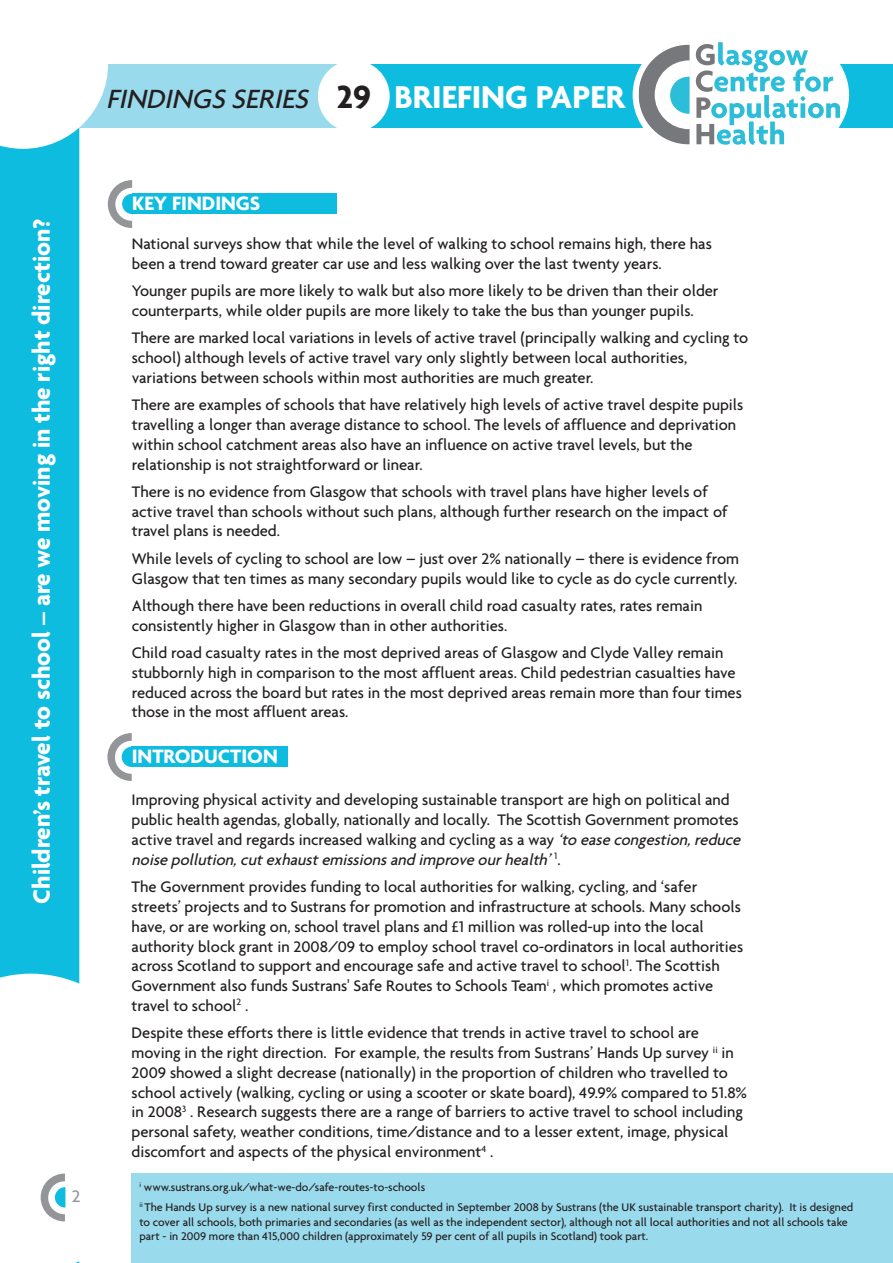
<style>
.page{position:relative;width:893px;height:1263px;background:#fff}
.page>*{position:absolute;margin:0;border:0;box-sizing:border-box;transform-origin:0 0}
.t1{font:italic 500 28.5px "Agenda";color:#231f20}
.t2{font:700 25.5px "Agenda";color:#fff}
.t3{font:700 21px "Agenda";color:#fff}
.t4{font:500 18px "Agenda";color:#939598}
.t5{font:500 16.5px/19.8px "Agenda";color:#231f20}
.t6{font:500 12px/20.4px "Agenda";color:#231f20}
.s1{font-weight:700;font-style:normal;font-size:34.5px}
.s2{font-weight:700;font-style:normal;font-size:34.2px;color:#fff}
.s3{font-style:italic}
</style>
<div class="page">
<svg style="left:0;top:149px;width:79px;height:1114px;fill:#0dbcde"></svg>
<div style="left:0;top:64px;width:893px;height:64px;background:#0dbcde"></div>
<div style="left:78px;top:64px;width:277px;height:64px;background:#9adaed"></div>
<div style="left:633px;top:18px;width:216px;height:154px;background:#fff;border-radius:50%"></div>
<svg style="left:639px;top:42px;width:201px;height:103px"></svg>
<div style="left:318px;top:60px;width:72px;height:72px;background:#fff;border-radius:50%"></div>
<svg style="left:0;top:64px;width:108px;height:85px"></svg>
<svg style="left:108px;top:180px;width:25px;height:48px"></svg>
<div style="left:132px;top:194px;width:205px;height:20px;background:#0dbcde"></div>
<svg style="left:41px;top:1173px;width:24px;height:48px"></svg>
<div style="left:72px;top:1189px;width:15px;height:20px;background:#fff"></div>
<svg style="left:107px;top:733px;width:25px;height:48px"></svg>
<div style="left:132px;top:747px;width:156px;height:20px;background:#0dbcde"></div>
<div style="left:132px;top:1174px;width:761px;height:89px;background:#9adaed"></div>
<h1 class="t1" style="left:106px;top:81px;width:520px">FINDINGSSERIES <span class="s1">29</span> <span class="s2">BRIEFING PAPER</span></h1>
<h2 class="t2" style="left:26px;top:904px;width:687px;rotate:-90deg">Children’s travel to school – are we moving in the right direction?</h2>
<p class="t4" style="left:72px;top:1185px;width:10px">2</p>
<p class="t3" style="left:132px;top:190px;width:130px">KEY FINDINGS</p>
<p class="t5" style="left:132px;top:233px;width:582px">National surveys show that while the level of walking to school remains high, there has been a trend toward greater car use and less walking over the last twenty years.</p>
<p class="t5" style="left:132px;top:280px;width:588px">Younger pupils are more likely to walk but also more likely to be driven than their older counterparts, while older pupils are more likely to take the bus than younger pupils.</p>
<p class="t5" style="left:132px;top:328px;width:618px">There are marked local variations in levels of active travel (principally walking and cycling to school) although levels of active travel vary only slightly between local authorities, variations between schools within most authorities are much greater.</p>
<p class="t5" style="left:132px;top:394px;width:613px">There are examples of schools that have relatively high levels of active travel despite pupils travelling a longer than average distance to school. The levels of affluence and deprivation within school catchment areas also have an influence on active travel levels, but the relationship is not straightforward or linear.</p>
<p class="t5" style="left:132px;top:481px;width:597px">There is no evidence from Glasgow that schools with travel plans have higher levels of active travel than schools without such plans, although further research on the impact of travel plans is needed.</p>
<p class="t5" style="left:132px;top:548px;width:609px">While levels of cycling to school are low – just over 2% nationally – there is evidence from<br>Glasgow that ten times as many secondary pupils would like to cycle as do cycle currently.</p>
<p class="t5" style="left:132px;top:595px;width:572px">Although there have been reductions in overall child road casualty rates, rates remain consistently higher in Glasgow than in other authorities.</p>
<p class="t5" style="left:132px;top:642px;width:611px">Child road casualty rates in the most deprived areas of Glasgow and Clyde Valley remain stubbornly high in comparison to the most affluent areas. Child pedestrian casualties have reduced across the board but rates in the most deprived areas remain more than four times those in the most affluent areas.</p>
<p class="t3" style="left:132px;top:743px;width:147px">INTRODUCTION</p>
<p class="t5" style="left:132px;top:790px;width:613px">Improving physical activity and developing sustainable transport are high on political and public health agendas, globally, nationally and locally. The Scottish Government promotes active travel and regards increased walking and cycling as a way <span class="s3">‘toeasecongestion, reduce noise pollution, cut exhaust emissions and improve our health’</span> <sup>1</sup> .</p>
<p class="t5" style="left:132px;top:876px;width:613px">The Government provides funding to local authorities for walking, cycling, and ‘safer streets’ projects and to Sustrans for promotion and infrastructure at schools. Many schools have, or are working on, school travel plans and £1 million was rolled-up into the local authority block grant in 2008/09 to employ school travel co-ordinators in local authorities across Scotland to support and encourage safe and active travel to school<sup>1</sup>. The Scottish Government also funds Sustrans' Safe Routes to Schools Team<sup>i</sup> , which promotes active travel to school<sup>2</sup> .</p>
<p class="t5" style="left:132px;top:1023px;width:617px">Despite these efforts there is little evidence that trends in active travel to school are moving in the right direction. For example, the results from Sustrans’ Hands Up survey <sup>ii</sup> in 2009 showed a slight decrease (nationally) in the proportion of children who travelled to school actively (walking, cycling or using a scooter or skate board), 49.9% compared to 51.8% in 2008<sup>3</sup> . Research suggests there are a range of barriers to active travel to school including personal safety, weather conditions, time/distance and to a lesser extent, image, physical discomfort and aspects of the physical environment<sup>4</sup> .</p>
<p class="t6" style="left:139px;top:1176px;width:715px"><sup>i</sup> www.sustrans.org.uk/what-we-do/safe-routes-to-schools<br><sup>ii</sup> The Hands Up survey is a new national survey first conducted in September 2008 by Sustrans (the UK sustainable transport charity). It is designed</p>
<p class="t6" style="left:139px;top:1214px;width:710px;line-height:14.4px">to cover all schools, both primaries and secondaries (as well as the independent sector), although not all local authorities and not all schools take part - in 2009 more than 415,000 children (approximately 59 per cent of all pupils in Scotland) took part.</p>
</div>
